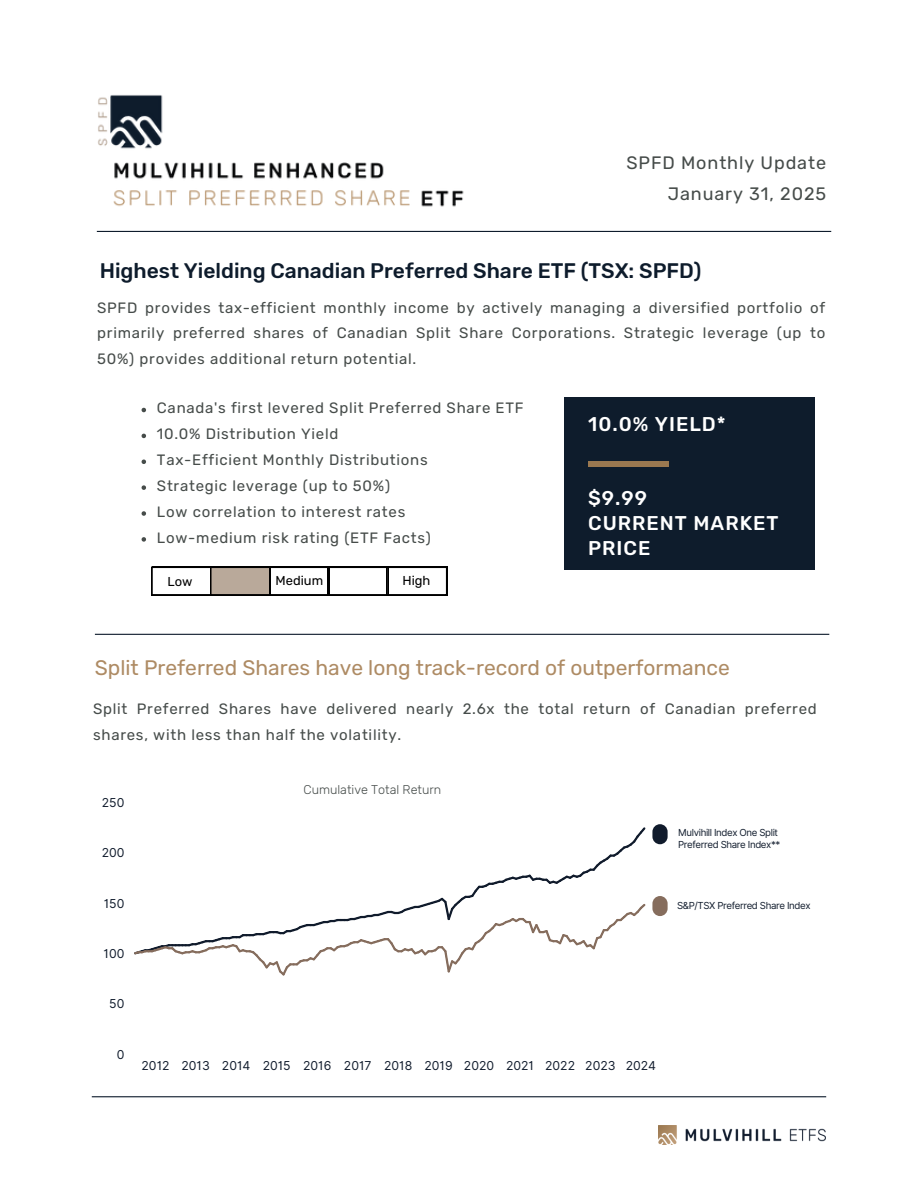
<style>
.page{position:relative;width:918px;height:1188px;background:#fff}
.page>*{position:absolute;margin:0;border:0;box-sizing:border-box;transform-origin:0 0}
.t1{font:21px "Rubik";color:#ae8b64}
.t2{font:500 21px "Rubik";color:#0e1c2c}
.t3{font:500 19.8px/24.9px "Rubik";letter-spacing:.05em;color:#fff}
.t4{font:18px/30.3px "Rubik";letter-spacing:.05em;color:#464c4a;text-align:right}
.t5{font:15px/25.8px "Rubik";letter-spacing:.05em;color:#464c4a}
.t6{font:12.9px "Rubik";color:#000}
.t7{font:300 12.6px "Rubik";color:#464c4a}
.t8{font:12.3px "Inter";color:#101b2c}
.t9{font:9.75px/11.2px "Inter";letter-spacing:-.04em;color:#101b2c}
</style>
<div class="page">
<div style="left:564px;top:397px;width:251px;height:172px;background:#0e1c2c"></div>
<div style="left:588px;top:461px;width:81px;height:6px;background:#9a7850"></div>
<img style="left:658px;top:1125px;width:168px;height:20px">
<hr style="left:97px;top:231px;width:734px;height:1px;background:#0e1c2c">
<img style="left:98px;top:95px;width:366px;height:112px">
<svg style="left:134px;top:827px;width:512px;height:149px"></svg>
<hr style="left:95px;top:634px;width:734px;height:1px;background:#0e1c2c">
<div style="left:652px;top:824px;width:16px;height:20px;background:#101b2c;border-radius:8px"></div>
<div style="left:652px;top:896px;width:16px;height:20px;background:#866d5d;border-radius:8px"></div>
<hr style="left:92px;top:1096px;width:734px;height:1px;background:#0e1c2c">
<svg style="left:142px;top:408px;width:4px;height:4px"></svg>
<svg style="left:142px;top:434px;width:4px;height:4px"></svg>
<svg style="left:142px;top:460px;width:4px;height:4px"></svg>
<svg style="left:142px;top:485px;width:4px;height:5px"></svg>
<svg style="left:142px;top:511px;width:4px;height:5px"></svg>
<svg style="left:142px;top:537px;width:4px;height:5px"></svg>
<div style="left:210px;top:568px;width:61px;height:28px;background:#000"></div>
<svg style="left:152px;top:567px;width:295px;height:28px"></svg>
<h2 class="t4" style="left:627px;top:148px;width:201px">SPFD Monthly Update<br>January 31, 2025</h2>
<h5 class="t2" style="left:100px;top:258px;width:603px">Highest Yielding Canadian Preferred Share ETF (TSX: SPFD)</h5>
<p class="t5" style="left:97px;top:295px;width:730px;text-align:justify">SPFD provides tax-efficient monthly income by actively managing a diversified portfolio of primarily preferred shares of Canadian Split Share Corporations. Strategic leverage (up to 50%) provides additional return potential.</p>
<p class="t5" style="left:157px;top:395px;width:368px">Canada's first levered Split Preferred Share ETF</p>
<p class="t5" style="left:157px;top:421px;width:183px">10.0% Distribution Yield</p>
<p class="t5" style="left:157px;top:447px;width:272px">Tax-Efficient Monthly Distributions</p>
<p class="t5" style="left:157px;top:473px;width:235px">Strategic leverage (up to 50%)</p>
<p class="t5" style="left:157px;top:499px;width:250px">Low correlation to interest rates</p>
<h6 class="t5" style="left:157px;top:525px;width:276px">Low-medium risk rating (ETF Facts)</h6>
<h6 class="t6" style="left:168px;top:574px;width:27px">Low</h6>
<p class="t6" style="left:276px;top:573px;width:49px">Medium</p>
<p class="t6" style="left:402px;top:573px;width:29px">High</p>
<p class="t3" style="left:588px;top:412px;width:139px">10.0% YIELD*</p>
<p class="t3" style="left:588px;top:486px;width:192px">$9.99<br>CURRENT MARKET<br>PRICE</p>
<p class="t1" style="left:95px;top:655px;width:637px">Split Preferred Shares have long track-record of outperformance</p>
<p class="t5" style="left:93px;top:696px;width:725px">Split Preferred Shares have delivered nearly 2.6x the total return of Canadian preferred shares, with less than half the volatility.</p>
<p class="t8" style="left:102px;top:795px;width:24px">250</p>
<p class="t8" style="left:102px;top:845px;width:24px">200</p>
<p class="t8" style="left:104px;top:896px;width:22px">150</p>
<p class="t8" style="left:104px;top:946px;width:22px">100</p>
<p class="t8" style="left:109px;top:996px;width:17px">50</p>
<p class="t8" style="left:117px;top:1047px;width:9px">0</p>
<p class="t7" style="left:304px;top:782px;width:139px">Cumulative Total Return</p>
<p class="t8" style="left:142px;top:1058px;width:516px">2012 2013 2014 2015 2016 2017 2018 2019 2020 2021 2022 2023 2024</p>
<h4 class="t9" style="left:678px;top:827px;width:104px">Mulvihill Index One Split<br>Preferred Share Index**</h4>
<p class="t9" style="left:677px;top:899px;width:135px">S&amp;P/TSX Preferred Share Index</p>
</div>
